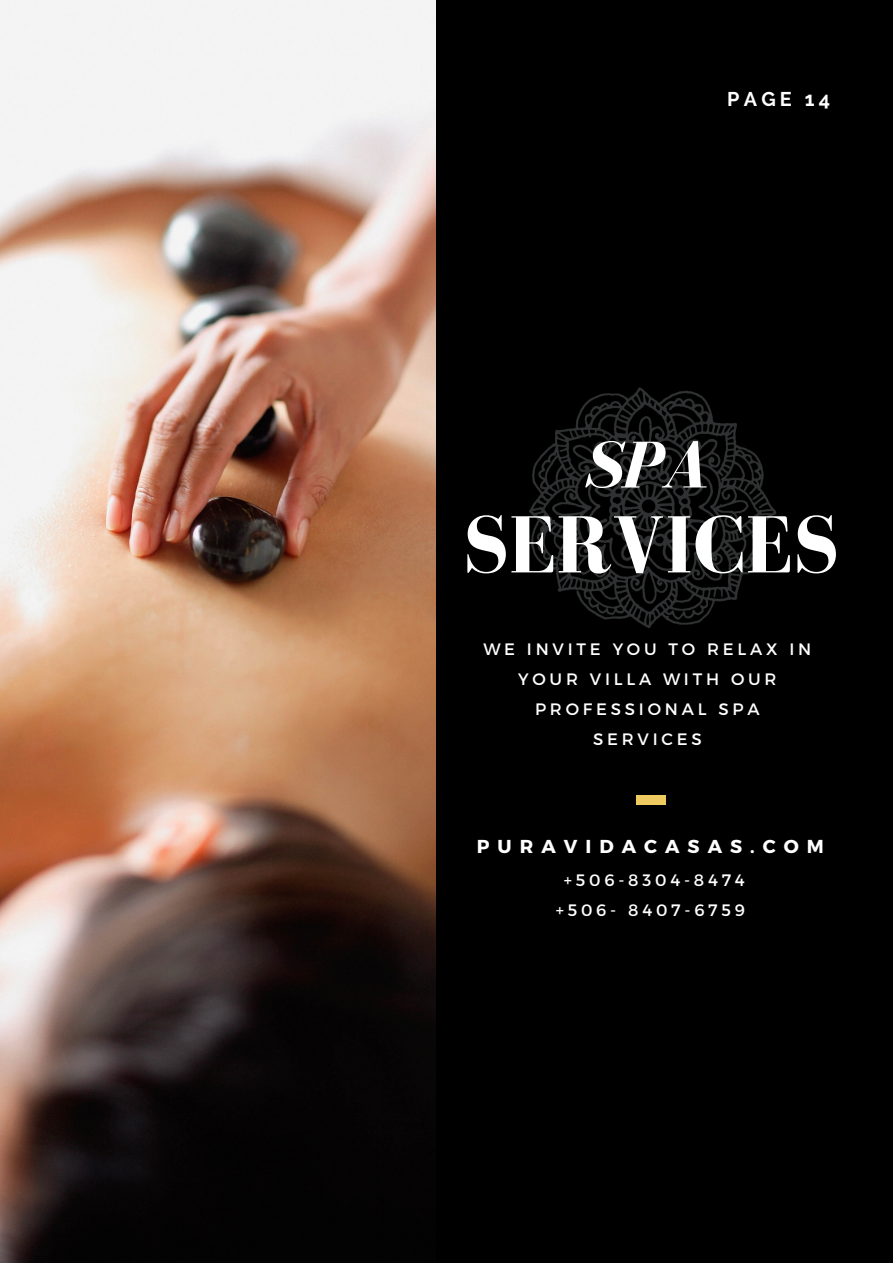
<style>
.page{position:relative;width:893px;height:1264px;background:#fff}
.page>*{position:absolute;margin:0;border:0;box-sizing:border-box;transform-origin:0 0}
.t1{font:700 83.1px "Bodoni FLF";color:#fff}
.t2{font:italic 700 68.1px "Bodoni FLF";color:#fff}
.t3{font:700 19.8px "Raleway";letter-spacing:.21em;color:#fff}
.t4{font:700 18.75px "Montserrat";letter-spacing:.43em;color:#fff}
.t5{font:16.5px/29.7px "Montserrat";letter-spacing:.23em;color:#fff;text-align:center}
</style>
<div class="page">
<div style="left:0;top:0;width:892px;height:1262px;background:#000"></div>
<img style="left:0;top:0;width:435px;height:1261px">
<img style="left:529px;top:387px;width:248px;height:241px">
<div style="left:636px;top:795px;width:29px;height:9px;background:#eeca60"></div>
<p class="t3" style="left:727px;top:88px;width:104px">PAGE 14</p>
<h2 class="t2" style="left:583px;top:429px;width:125px">SPA</h2>
<h1 class="t1" style="left:462px;top:500px;width:378px">SERVICES</h1>
<p class="t5" style="left:483px;top:633px;width:329px">WE INVITE YOU TO RELAX IN<br>YOUR VILLA WITH OUR<br>PROFESSIONAL SPA<br>SERVICES</p>
<p class="t4" style="left:476px;top:834px;width:348px">PURAVIDACASAS.COM</p>
<p class="t5" style="left:555px;top:864px;width:191px">+506-8304-8474 +506- 8407-6759</p>
</div>
